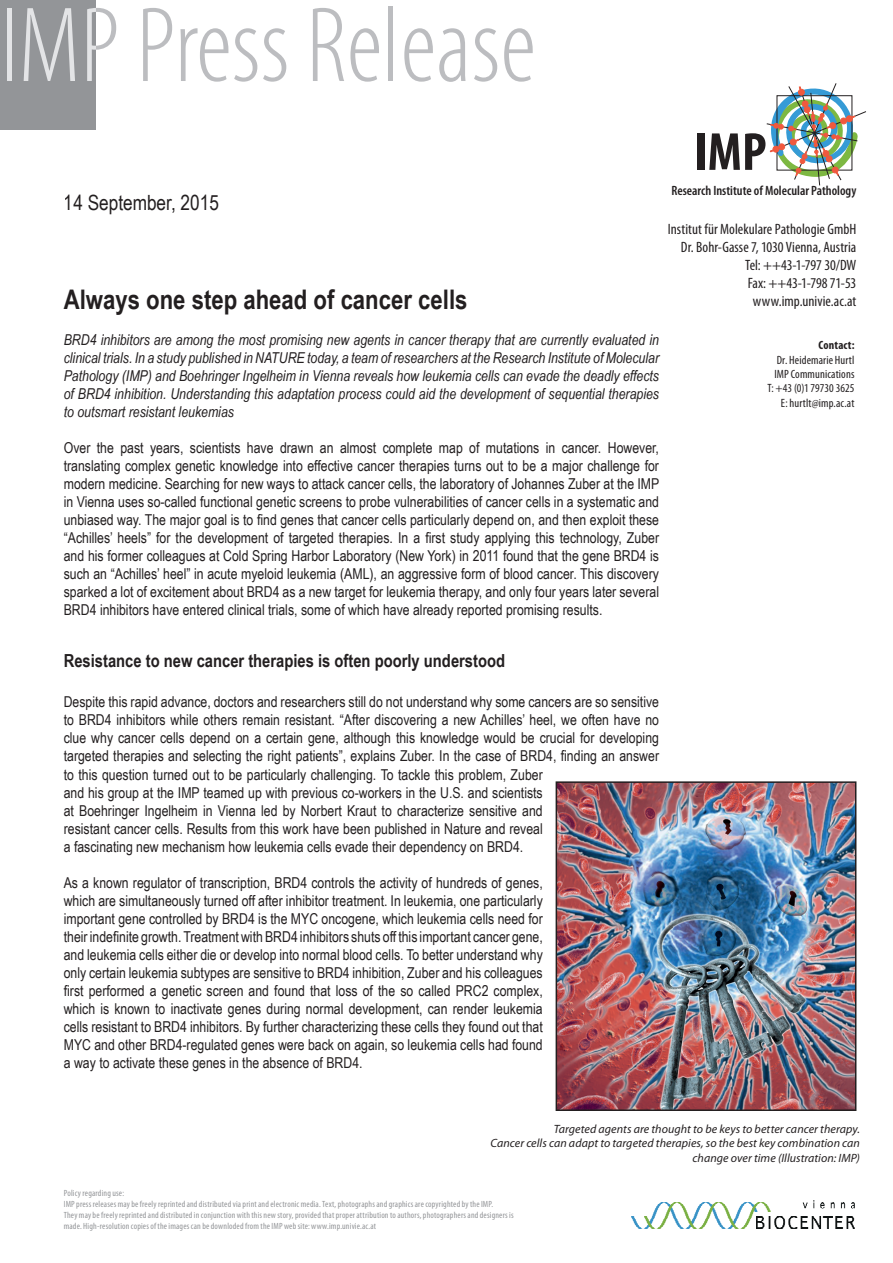
<style>
.page{position:relative;width:893px;height:1263px;background:#fff}
.page>*{position:absolute;margin:0;border:0;box-sizing:border-box;transform-origin:0 0}
.t1{font:300 condensed 108px "Myriad Pro";color:#bcbdc0}
.t2{font:700 condensed 54px "Myriad Pro";color:#231f20}
.t3{font:700 27px "Arial Narrow";color:#231f20}
.t4{font:21px "Arial Narrow";color:#231f20}
.t5{font:700 18px "Arial Narrow";color:#231f20}
.t6{font:15px/18px "Arial Narrow";color:#231f20;text-align:justify}
.t7{font:italic 15px/18px "Arial Narrow";color:#231f20;text-align:justify}
.t8{font:condensed 15px/18px "Myriad Pro";letter-spacing:.005em;color:#231f20;text-align:right}
.t9{font:600 condensed 13.5px "Myriad Pro";color:#231f20}
.t10{font:italic 12px/14.4px "Myriad Pro";letter-spacing:.005em;color:#231f20;text-align:right}
.t11{font:condensed 12px/14.4px "Myriad Pro";letter-spacing:.01em;color:#231f20;text-align:right}
.t12{font:700 condensed 12px "Myriad Pro";letter-spacing:.015em;color:#231f20}
.t13{font:condensed 9px/10.8px "Myriad Pro";letter-spacing:.02em;color:#939598}
</style>
<div class="page">
<svg style="left:767px;top:83px;width:99px;height:102px"></svg>
<div style="left:0;top:0;width:96px;height:130px;background:#939598"></div>
<img style="left:631px;top:1201px;width:223px;height:28px">
<img style="left:559px;top:784px;width:294px;height:324px">
<div style="left:556px;top:781px;width:300px;height:330px;border:2px solid #231f20"></div>
<h1 class="t1" style="left:0;top:-12px;width:537px">IMP Press Release</h1>
<h3 class="t4" style="left:64px;top:187px;width:157px">14 September, 2015</h3>
<h3 class="t3" style="left:64px;top:279px;width:405px">Always one step ahead of cancer cells</h3>
<p class="t7" style="left:64px;top:330px;width:597px">BRD4 inhibitors are among the most promising new agents in cancer therapy that are currently evaluated in clinical trials. In a study published in NATURE today, a team of researchers at the Research Institute of Molecular Pathology (IMP) and Boehringer Ingelheim in Vienna reveals how leukemia cells can evade the deadly effects of BRD4 inhibition. Understanding this adaptation process could aid the development of sequential therapies to outsmart resistant leukemias</p>
<p class="t6" style="left:64px;top:438px;width:597px">Over the past years, scientists have drawn an almost complete map of mutations in cancer. However, translating complex genetic knowledge into effective cancer therapies turns out to be a major challenge for modern medicine. Searching for new ways to attack cancer cells, the laboratory of Johannes Zuber at the IMP in Vienna uses so-called functional genetic screens to probe vulnerabilities of cancer cells in a systematic and unbiased way. The major goal is to find genes that cancer cells particularly depend on, and then exploit these “Achilles’ heels” for the development of targeted therapies. In a first study applying this technology, Zuber and his former colleagues at Cold Spring Harbor Laboratory (New York) in 2011 found that the gene BRD4 is such an “Achilles’ heel” in acute myeloid leukemia (AML), an aggressive form of blood cancer. This discovery sparked a lot of excitement about BRD4 as a new target for leukemia therapy, and only four years later several BRD4 inhibitors have entered clinical trials, some of which have already reported promising results.</p>
<p class="t5" style="left:64px;top:647px;width:443px">Resistance to new cancer therapies is often poorly understood</p>
<p class="t6" style="left:64px;top:693px;width:597px;text-align:left">Despite this rapid advance, doctors and researchers still do not understand why some cancers are so sensitive to BRD4 inhibitors while others remain resistant. “After discovering a new Achilles’ heel, we often have no clue why cancer cells depend on a certain gene, although this knowledge would be crucial for developing targeted therapies and selecting the right patients”, explains Zuber. In the case of BRD4, finding an answer to this question turned out to be particularly challenging. To tackle this problem, Zuber<br>and his group at the IMP teamed up with previous co-workers in the U.S. and scientists<br>at Boehringer Ingelheim in Vienna led by Norbert Kraut to characterize sensitive and<br>resistant cancer cells. Results from this work have been published in Nature and reveal<br>a fascinating new mechanism how leukemia cells evade their dependency on BRD4.</p>
<p class="t6" style="left:64px;top:873px;width:481px">As a known regulator of transcription, BRD4 controls the activity of hundreds of genes, which are simultaneously turned off after inhibitor treatment. In leukemia, one particularly important gene controlled by BRD4 is the MYC oncogene, which leukemia cells need for their indefinite growth. Treatment with BRD4 inhibitors shuts off this important cancer gene, and leukemia cells either die or develop into normal blood cells. To better understand why only certain leukemia subtypes are sensitive to BRD4 inhibition, Zuber and his colleagues first performed a genetic screen and found that loss of the so called PRC2 complex, which is known to inactivate genes during normal development, can render leukemia cells resistant to BRD4 inhibitors. By further characterizing these cells they found out that MYC and other BRD4-regulated genes were back on again, so leukemia cells had found a way to activate these genes in the absence of BRD4.</p>
<h2 class="t2" style="left:694px;top:122px;width:74px">IMP</h2>
<p class="t9" style="left:671px;top:183px;width:186px">Research Institute of Molecular Pathology</p>
<p class="t8" style="left:668px;top:220px;width:190px">Institut für Molekulare Pathologie GmbH<br>Dr. Bohr-Gasse 7, 1030 Vienna, Austria<br>Tel: ++43-1-797 30/DW<br>Fax: ++43-1-798 71-53 www.imp.univie.ac.at</p>
<p class="t12" style="left:818px;top:339px;width:37px">Contact:</p>
<p class="t11" style="left:768px;top:353px;width:88px">Dr. Heidemarie Hurtl<br>IMP Communications<br>T: +43 (0)1 79730 3625<br>E: hurtlt@imp.ac.at</p>
<p class="t10" style="left:490px;top:1122px;width:371px">Targeted agents are thought to be keys to better cancer therapy.<br>Cancer cells can adapt to targeted therapies, so the best key combination can change over time (Illustration: IMP)</p>
<p class="t13" style="left:64px;top:1188px;width:451px">Policy regarding use:<br>IMP press releases may be freely reprinted and distributed via print and electronic media. Text, photographs and graphics are copyrighted by the IMP.<br>They may be freely reprinted and distributed in conjunction with this new story, provided that proper attribution to authors, photographers and designers is made. High-resolution copies of the images can be downloded from the IMP web site: www.imp.univie.ac.at</p>
</div>
